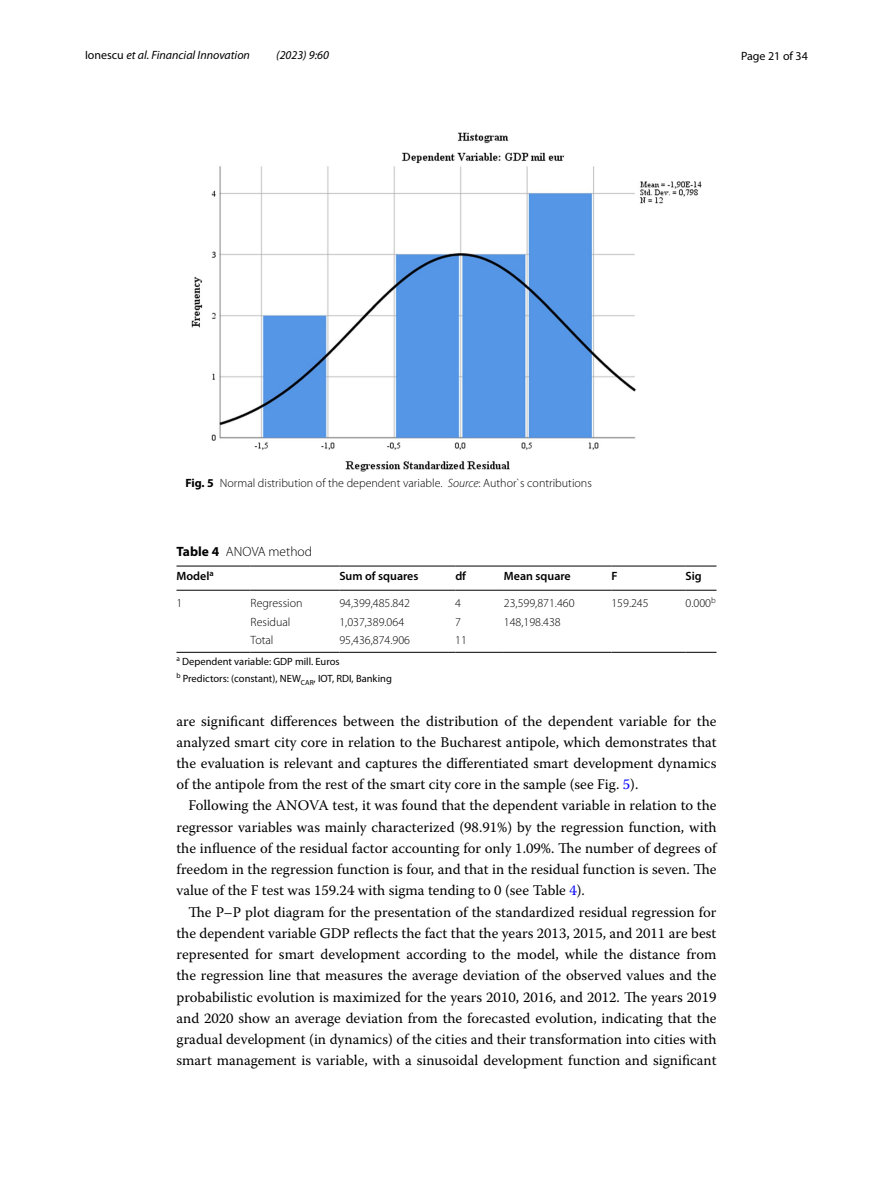
<style>
.page{position:relative;width:893px;height:1187px;background:#fff}
.page>*{position:absolute;margin:0;border:0;box-sizing:border-box;transform-origin:0 0}
.t1{font:14.7px/21.3px "Warnock Pro";color:#000;text-align:justify}
.t2{font:300 13.5px "Myriad Pro";color:#000}
.t3{font:300 12px "Myriad Pro";color:#000}
.t4{font:italic 12px "Myriad Pro";color:#000}
.t5{font:600 12px "Myriad Pro";color:#000}
.t6{font:12px "Myriad Pro";color:#000}
.t7{font:10.5px/17px "Myriad Pro";color:#000}
.s1{font-style:normal}
.s2{font-weight:700}
.s3{font-style:italic}
.s4{color:#00f}
</style>
<div class="page">
<img style="left:191px;top:133px;width:511px;height:338px">
<hr style="left:176px;top:565px;width:75px;height:1px;background:#000">
<hr style="left:176px;top:590px;width:75px;height:1px;background:#000">
<hr style="left:251px;top:565px;width:88px;height:1px;background:#000">
<hr style="left:251px;top:590px;width:88px;height:1px;background:#000">
<hr style="left:339px;top:565px;width:116px;height:1px;background:#000">
<hr style="left:339px;top:590px;width:116px;height:1px;background:#000">
<hr style="left:455px;top:565px;width:49px;height:1px;background:#000">
<hr style="left:455px;top:590px;width:49px;height:1px;background:#000">
<hr style="left:504px;top:565px;width:107px;height:1px;background:#000">
<hr style="left:504px;top:590px;width:107px;height:1px;background:#000">
<hr style="left:611px;top:565px;width:75px;height:1px;background:#000">
<hr style="left:611px;top:590px;width:75px;height:1px;background:#000">
<hr style="left:686px;top:565px;width:30px;height:1px;background:#000">
<hr style="left:686px;top:590px;width:30px;height:1px;background:#000">
<hr style="left:176px;top:652px;width:75px;height:1px;background:#000">
<hr style="left:251px;top:652px;width:88px;height:1px;background:#000">
<hr style="left:339px;top:652px;width:116px;height:1px;background:#000">
<hr style="left:455px;top:652px;width:49px;height:1px;background:#000">
<hr style="left:504px;top:652px;width:107px;height:1px;background:#000">
<hr style="left:611px;top:652px;width:75px;height:1px;background:#000">
<hr style="left:686px;top:652px;width:30px;height:1px;background:#000">
<p class="t4" style="left:85px;top:48px;width:166px"><span class="s1">Ionescu</span> et al. Financial Innovation</p>
<p class="t4" style="left:276px;top:48px;width:54px">(2023) 9:60</p>
<p class="t6" style="left:741px;top:48px;width:68px">Page 21 of 34</p>
<p class="t3" style="left:185px;top:476px;width:408px"><span class="s2">Fig. 5</span> Normal distribution of the dependent variable. <span class="s3">Source</span>: Author`s contributions</p>
<p class="t2" style="left:176px;top:544px;width:137px"><span class="s2">Table 4</span> ANOVA method</p>
<p class="t5" style="left:176px;top:568px;width:39px">Model<sup>a</sup></p>
<p class="t5" style="left:339px;top:568px;width:81px">Sum of squares</p>
<p class="t5" style="left:455px;top:568px;width:12px">df</p>
<p class="t5" style="left:504px;top:568px;width:68px">Mean square</p>
<p class="t5" style="left:611px;top:568px;width:8px">F</p>
<p class="t5" style="left:686px;top:568px;width:18px">Sig</p>
<p class="t3" style="left:176px;top:596px;width:7px">1</p>
<p class="t3" style="left:251px;top:596px;width:53px">Regression</p>
<p class="t3" style="left:339px;top:596px;width:72px">94,399,485.842</p>
<p class="t3" style="left:455px;top:596px;width:7px">4</p>
<p class="t3" style="left:504px;top:596px;width:72px">23,599,871.460</p>
<p class="t3" style="left:611px;top:596px;width:39px">159.245</p>
<p class="t3" style="left:686px;top:596px;width:32px">0.000<sup>b</sup></p>
<p class="t3" style="left:251px;top:615px;width:41px">Residual</p>
<p class="t3" style="left:339px;top:615px;width:66px">1,037,389.064</p>
<p class="t3" style="left:455px;top:615px;width:7px">7</p>
<p class="t3" style="left:504px;top:615px;width:58px">148,198.438</p>
<p class="t3" style="left:251px;top:633px;width:24px">Total</p>
<p class="t3" style="left:339px;top:633px;width:72px">95,436,874.906</p>
<p class="t3" style="left:455px;top:633px;width:13px">11</p>
<p class="t7" style="left:176px;top:652px;width:217px"><sup>a</sup> Dependent variable: GDP mill. Euros<br><sup>b</sup> Predictors: (constant), NEW<sub>CAR</sub>, IOT, RDI, Banking</p>
<p class="t1" style="left:176px;top:709px;width:542px">are significant differences between the distribution of the dependent variable for the analyzed smart city core in relation to the Bucharest antipole, which demonstrates that the evaluation is relevant and captures the differentiated smart development dynamics of the antipole from the rest of the smart city core in the sample (see Fig. <span class="s4">5</span>).</p>
<p class="t1" style="left:176px;top:794px;width:542px;text-indent:12px">Following the ANOVA test, it was found that the dependent variable in relation to the regressor variables was mainly characterized (98.91%) by the regression function, with the influence of the residual factor accounting for only 1.09%. The number of degrees of freedom in the regression function is four, and that in the residual function is seven. The value of the F test was 159.24 with sigma tending to 0 (see Table <span class="s4">4</span>).</p>
<p class="t1" style="left:176px;top:900px;width:542px;text-indent:12px">The P–P plot diagram for the presentation of the standardized residual regression for the dependent variable GDP reflects the fact that the years 2013, 2015, and 2011 are best represented for smart development according to the model, while the distance from the regression line that measures the average deviation of the observed values and the probabilistic evolution is maximized for the years 2010, 2016, and 2012. The years 2019 and 2020 show an average deviation from the forecasted evolution, indicating that the gradual development (in dynamics) of the cities and their transformation into cities with smart management is variable, with a sinusoidal development function and significant</p>
</div>
